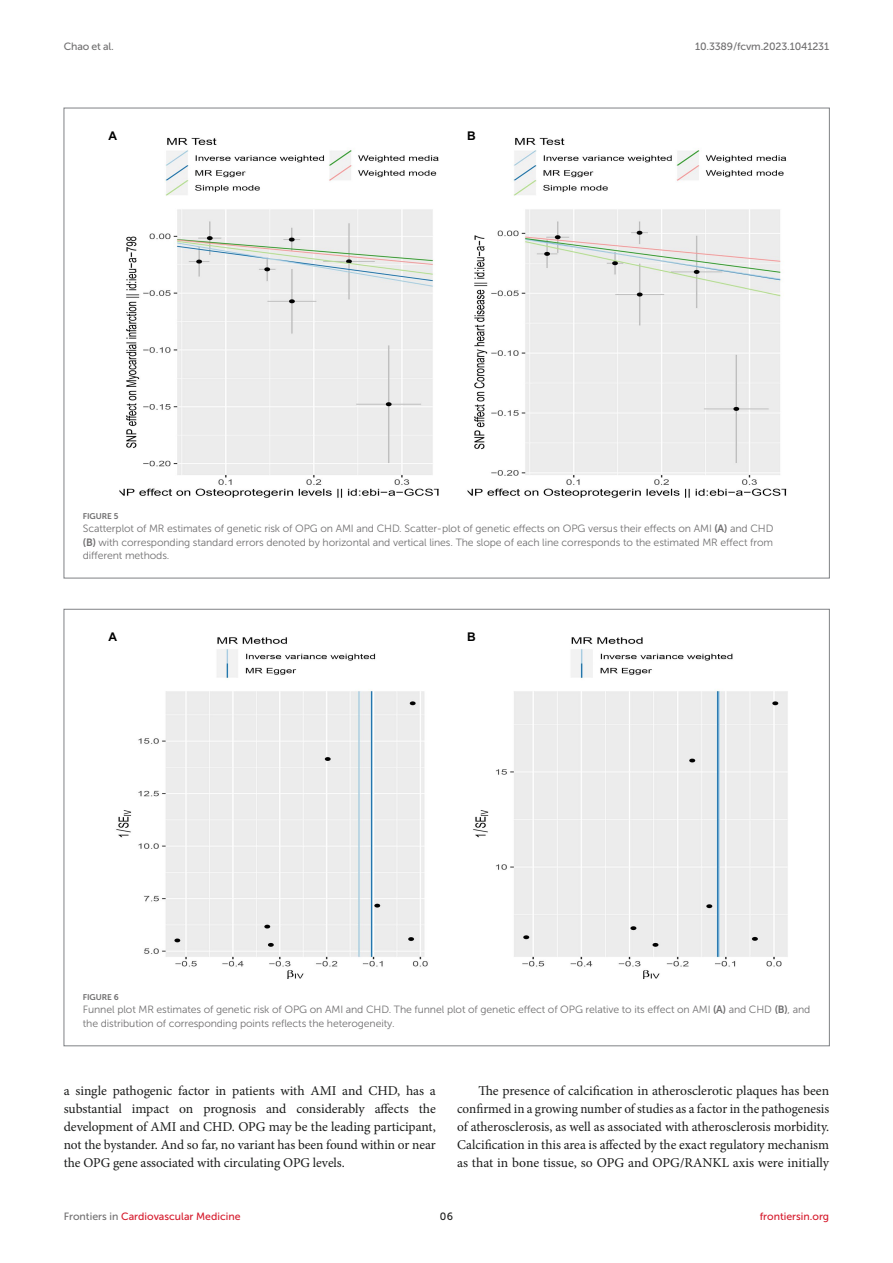
<style>
.page{position:relative;width:893px;height:1263px;background:#fff}
.page>*{position:absolute;margin:0;border:0;box-sizing:border-box;transform-origin:0 0}
.TEXT{font:13.5px/18px "Minion Pro";color:#1b1c1b;text-align:justify}
.TEXT_FLUSH{font:13.5px/18px "Minion Pro";letter-spacing:-.005em;color:#1b1c1b;text-align:justify}
.t1{font:700 12px "Arial";color:#000}
.FIG_LEG{font:10.5px/13.5px "Museo Sans 300";letter-spacing:-.01em;color:#706f70;text-align:justify}
.t2{font:10.5px "Museo Sans 500";color:#d51a2c}
.t3{font:10.5px "Museo Sans 500";letter-spacing:-.015em;color:#706f70}
.t4{font:10.5px "Museo Sans 500";color:#1b1c1b}
.FIG_HD{font:8.25px "Museo Sans 700";letter-spacing:-.01em;color:#706f70}
.s1{font-family:"Museo Sans 700"}
.s2{color:#706f70}
</style>
<div class="page">
<img style="left:119px;top:137px;width:668px;height:361px">
<img style="left:116px;top:637px;width:672px;height:342px">
<p class="t3" style="left:64px;top:41px;width:52px">Chao et al.</p>
<p class="t3" style="left:695px;top:41px;width:135px">10.3389/fcvm.2023.1041231</p>
<p class="t1" style="left:108px;top:127px;width:10px">A</p>
<p class="t1" style="left:467px;top:127px;width:10px">B</p>
<p class="FIG_HD" style="left:83px;top:511px;width:37px">FIGURE 5</p>
<p class="FIG_LEG" style="left:83px;top:522px;width:692px">Scatterplot of MR estimates of genetic risk of OPG on AMI and CHD. Scatter-plot of genetic effects on OPG versus their effects on AMI <span class="s1">(A)</span> and CHD <span class="s1">(B)</span> with corresponding standard errors denoted by horizontal and vertical lines. The slope of each line corresponds to the estimated MR effect from different methods.</p>
<p class="t1" style="left:108px;top:628px;width:10px">A</p>
<p class="t1" style="left:467px;top:628px;width:10px">B</p>
<p class="FIG_HD" style="left:83px;top:992px;width:37px">FIGURE 6</p>
<p class="FIG_LEG" style="left:83px;top:1003px;width:729px">Funnel plot MR estimates of genetic risk of OPG on AMI and CHD. The funnel plot of genetic effect of OPG relative to its effect on AMI <span class="s1">(A)</span> and CHD <span class="s1">(B)</span>, and the distribution of corresponding points reflects the heterogeneity.</p>
<p class="TEXT_FLUSH" style="left:64px;top:1082px;width:374px">a single pathogenic factor in patients with AMI and CHD, has a substantial impact on prognosis and considerably affects the development of AMI and CHD. OPG may be the leading participant, not the bystander. And so far, no variant has been found within or near the OPG gene associated with circulating OPG levels.</p>
<p class="TEXT" style="left:457px;top:1082px;width:374px;text-indent:21px">The presence of calcification in atherosclerotic plaques has been confirmed in a growing number of studies as a factor in the pathogenesis of atherosclerosis, as well as associated with atherosclerosis morbidity.<br>Calcification in this area is affected by the exact regulatory mechanism as that in bone tissue, so OPG and OPG/RANKL axis were initially</p>
<p class="t2" style="left:64px;top:1211px;width:178px"><span class="s2">Frontiers in</span> Cardiovascular Medicine</p>
<p class="t4" style="left:440px;top:1211px;width:15px">06</p>
<p class="t2" style="left:760px;top:1211px;width:71px">frontiersin.org</p>
</div>
